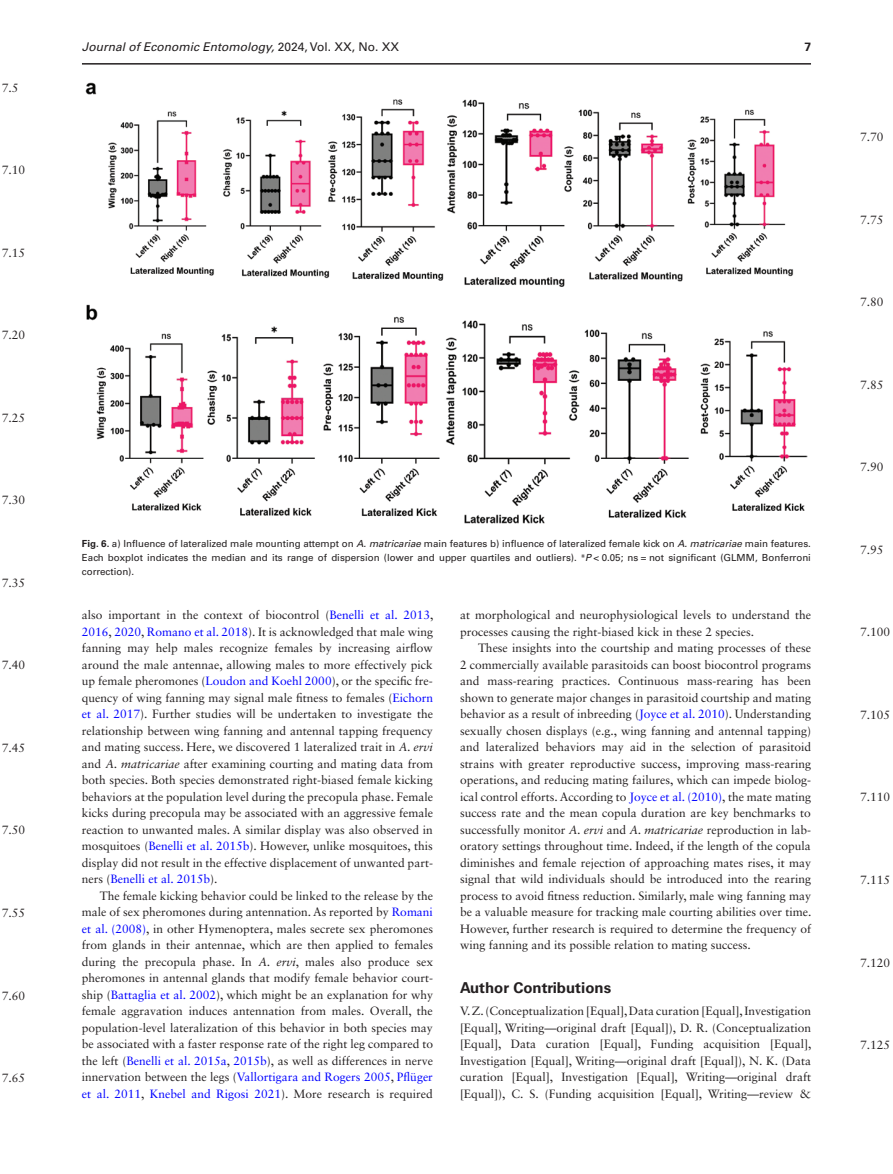
<style>
.page{position:relative;width:893px;height:1174px;background:#fff}
.page>*{position:absolute;margin:0;border:0;box-sizing:border-box;transform-origin:0 0}
.t1{font:700 15px "Univers LT Std";color:#231f20}
.t2{font:12px/16.5px "Sabon LT Std";color:#231f20;text-align:justify}
.t3{font:italic 12px "Univers LT Std";color:#231f20}
.t4{font:700 12px "Univers LT Std";color:#231f20}
.t5{font:9.75px/14.2px "Univers LT Std";color:#231f20;text-align:justify}
.s1{font-style:normal}
.s2{font-weight:700}
.s3{font-style:italic}
.s4{font-family:"Myriad Pro"}
.s5{color:#00f}
</style>
<div class="page">
<hr style="left:82px;top:63px;width:729px;height:2px;background:#231f20">
<img style="left:86px;top:82px;width:721px;height:441px">
<p class="t2" style="left:2px;top:79px;width:18px">7.5</p>
<p class="t2" style="left:2px;top:162px;width:25px">7.10</p>
<p class="t2" style="left:2px;top:244px;width:25px">7.15</p>
<p class="t2" style="left:2px;top:327px;width:25px">7.20</p>
<p class="t2" style="left:2px;top:409px;width:25px">7.25</p>
<p class="t2" style="left:2px;top:492px;width:25px">7.30</p>
<p class="t2" style="left:2px;top:574px;width:25px">7.35</p>
<p class="t2" style="left:2px;top:657px;width:25px">7.40</p>
<p class="t2" style="left:2px;top:739px;width:25px">7.45</p>
<p class="t2" style="left:2px;top:822px;width:25px">7.50</p>
<p class="t2" style="left:2px;top:904px;width:25px">7.55</p>
<p class="t2" style="left:2px;top:987px;width:25px">7.60</p>
<p class="t2" style="left:2px;top:1069px;width:25px">7.65</p>
<p class="t3" style="left:82px;top:40px;width:319px">Journal of Economic Entomology, <span class="s1">2024, Vol. XX, No. XX</span></p>
<p class="t4" style="left:804px;top:40px;width:8px">7</p>
<p class="t5" style="left:82px;top:536px;width:731px"><span class="s2">Fig. 6.</span> a) Influence of lateralized male mounting attempt on <span class="s3">A. matricariae</span> main features b) influence of lateralized female kick on <span class="s3">A. matricariae</span> main features.<br>Each boxplot indicates the median and its range of dispersion (lower and upper quartiles and outliers). <span class="s4">*</span><span class="s3">P</span> &lt; 0.05; ns = not significant (GLMM, Bonferroni correction).</p>
<p class="t2" style="left:82px;top:606px;width:353px">also important in the context of biocontrol (<span class="s5">Benelli et al. 2013</span>, <span class="s5">2016</span>, <span class="s5">2020</span>, <span class="s5">Romano et al. 2018</span>). It is acknowledged that male wing fanning may help males recognize females by increasing airflow around the male antennae, allowing males to more effectively pick up female pheromones (<span class="s5">Loudon and Koehl 2000</span>), or the specific fre&shy;quency of wing fanning may signal male fitness to females (<span class="s5">Eichorn et al. 2017</span>). Further studies will be undertaken to investigate the relationship between wing fanning and antennal tapping frequency and mating success. Here, we discovered 1 lateralized trait in <span class="s3">A. ervi </span>and <span class="s3">A. matricariae</span> after examining courting and mating data from both species. Both species demonstrated right-biased female kicking behaviors at the population level during the precopula phase. Female kicks during precopula may be associated with an aggressive female reaction to unwanted males. A similar display was also observed in mosquitoes (<span class="s5">Benelli et al. 2015b</span>). However, unlike mosquitoes, this display did not result in the effective displacement of unwanted part&shy;ners (<span class="s5">Benelli et al. 2015b</span>).</p>
<p class="t2" style="left:82px;top:887px;width:353px;text-indent:18px">The female kicking behavior could be linked to the release by the male of sex pheromones during antennation. As reported by <span class="s5">Romani et al. (2008)</span>, in other Hymenoptera, males secrete sex pheromones from glands in their antennae, which are then applied to females during the precopula phase. In <span class="s3">A. ervi</span>, males also produce sex pheromones in antennal glands that modify female behavior court&shy;ship (<span class="s5">Battaglia et al. 2002</span>), which might be an explanation for why female aggravation induces antennation from males. Overall, the population-level lateralization of this behavior in both species may be associated with a faster response rate of the right leg compared to the left (<span class="s5">Benelli et al. 2015a</span>, <span class="s5">2015b</span>), as well as differences in nerve innervation between the legs (<span class="s5">Vallortigara and Rogers 2005</span>, <span class="s5">Pflüger et al. 2011</span>, <span class="s5">Knebel and Rigosi 2021</span>). More research is required</p>
<p class="t2" style="left:460px;top:606px;width:353px">at morphological and neurophysiological levels to understand the processes causing the right-biased kick in these 2 species.</p>
<p class="t2" style="left:460px;top:639px;width:353px;text-indent:18px">These insights into the courtship and mating processes of these 2 commercially available parasitoids can boost biocontrol programs and mass-rearing practices. Continuous mass-rearing has been shown to generate major changes in parasitoid courtship and mating behavior as a result of inbreeding (<span class="s5">Joyce et al. 2010</span>). Understanding sexually chosen displays (e.g., wing fanning and antennal tapping) and lateralized behaviors may aid in the selection of parasitoid strains with greater reproductive success, improving mass-rearing operations, and reducing mating failures, which can impede biolog&shy;ical control efforts. According to <span class="s5">Joyce et al. (2010)</span>, the mate mating success rate and the mean copula duration are key benchmarks to successfully monitor <span class="s3">A. ervi</span> and <span class="s3">A. matricariae</span> reproduction in lab&shy;oratory settings throughout time. Indeed, if the length of the copula diminishes and female rejection of approaching mates rises, it may signal that wild individuals should be introduced into the rearing process to avoid fitness reduction. Similarly, male wing fanning may be a valuable measure for tracking male courting abilities over time.<br>However, further research is required to determine the frequency of wing fanning and its possible relation to mating success.</p>
<p class="t1" style="left:460px;top:978px;width:153px">Author Contributions</p>
<p class="t2" style="left:460px;top:1002px;width:353px">V. Z. (Conceptualization [Equal], Data curation [Equal], Investigation [Equal], Writing—original draft [Equal]), D. R. (Conceptualization [Equal], Data curation [Equal], Funding acquisition [Equal], Investigation [Equal], Writing—original draft [Equal]), N. K. (Data curation [Equal], Investigation [Equal], Writing—original draft [Equal]), C. S. (Funding acquisition [Equal], Writing—review &amp;</p>
<p class="t2" style="left:860px;top:129px;width:25px">7.70</p>
<p class="t2" style="left:860px;top:211px;width:25px">7.75</p>
<p class="t2" style="left:860px;top:294px;width:25px">7.80</p>
<p class="t2" style="left:860px;top:376px;width:25px">7.85</p>
<p class="t2" style="left:860px;top:459px;width:25px">7.90</p>
<p class="t2" style="left:860px;top:541px;width:25px">7.95</p>
<p class="t2" style="left:860px;top:624px;width:31px">7.100</p>
<p class="t2" style="left:860px;top:706px;width:31px">7.105</p>
<p class="t2" style="left:860px;top:789px;width:31px">7.110</p>
<p class="t2" style="left:860px;top:871px;width:31px">7.115</p>
<p class="t2" style="left:860px;top:954px;width:31px">7.120</p>
<p class="t2" style="left:860px;top:1036px;width:31px">7.125</p>
</div>
